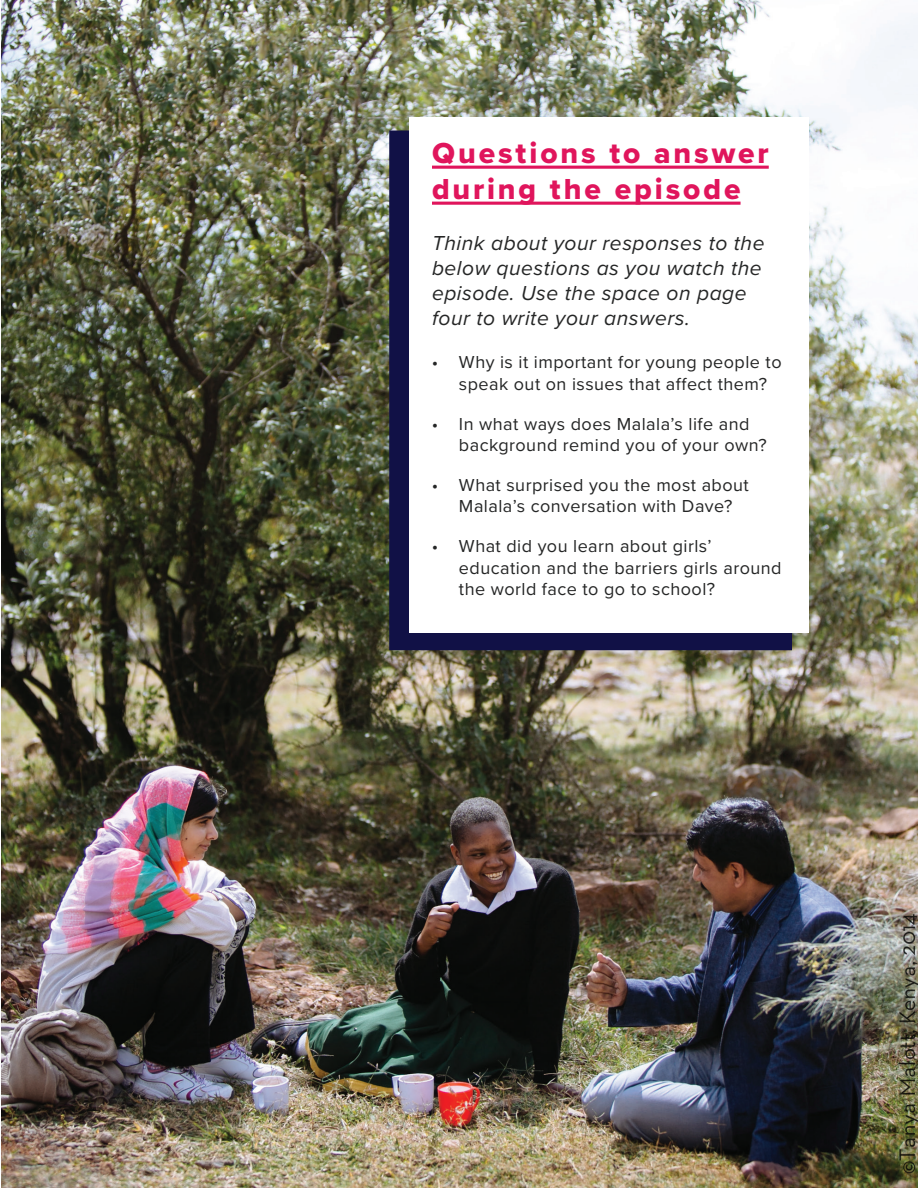
<style>
.page{position:relative;width:918px;height:1188px;background:#fff}
.page>*{position:absolute;margin:0;border:0;box-sizing:border-box;transform-origin:0 0}
.t1{font:30px/36px "Proxima Nova Extrabld";letter-spacing:.095em;color:#e0155c}
.t2{font:italic 21px/25.2px "Proxima Nova";letter-spacing:.025em;color:#252626}
.t3{font:18px/21.6px "Proxima Nova";letter-spacing:.025em;color:#252626}
</style>
<div class="page">
<img style="left:2px;top:0;width:916px;height:1187px">
<div style="left:389px;top:130px;width:403px;height:520px;background:#111146;border:3px solid #111146"></div>
<div style="left:410px;top:117px;width:399px;height:515px;background:#fff"></div>
<hr style="left:432px;top:166px;width:337px;height:3px;background:#e0155c">
<hr style="left:432px;top:202px;width:309px;height:3px;background:#e0155c">
<h1 class="t1" style="left:432px;top:135px;width:338px">Questions to answer during the episode</h1>
<p class="t2" style="left:432px;top:229px;width:334px">Think about your responses to the below questions as you watch the episode. Use the space on page four to write your answers.</p>
<p class="t3" style="left:459px;top:351px;width:324px;text-indent:-27px">• Why is it important for young people to speak out on issues that affect them?</p>
<p class="t3" style="left:459px;top:412px;width:309px;text-indent:-27px">• In what ways does Malala’s life and background remind you of your own?</p>
<p class="t3" style="left:432px;top:473px;width:318px;text-align:center">• What surprised you the most about<br>Malala’s conversation with Dave?</p>
<p class="t3" style="left:459px;top:534px;width:324px;text-indent:-27px">• What did you learn about girls’ education and the barriers girls around the world face to go to school?</p>
</div>
